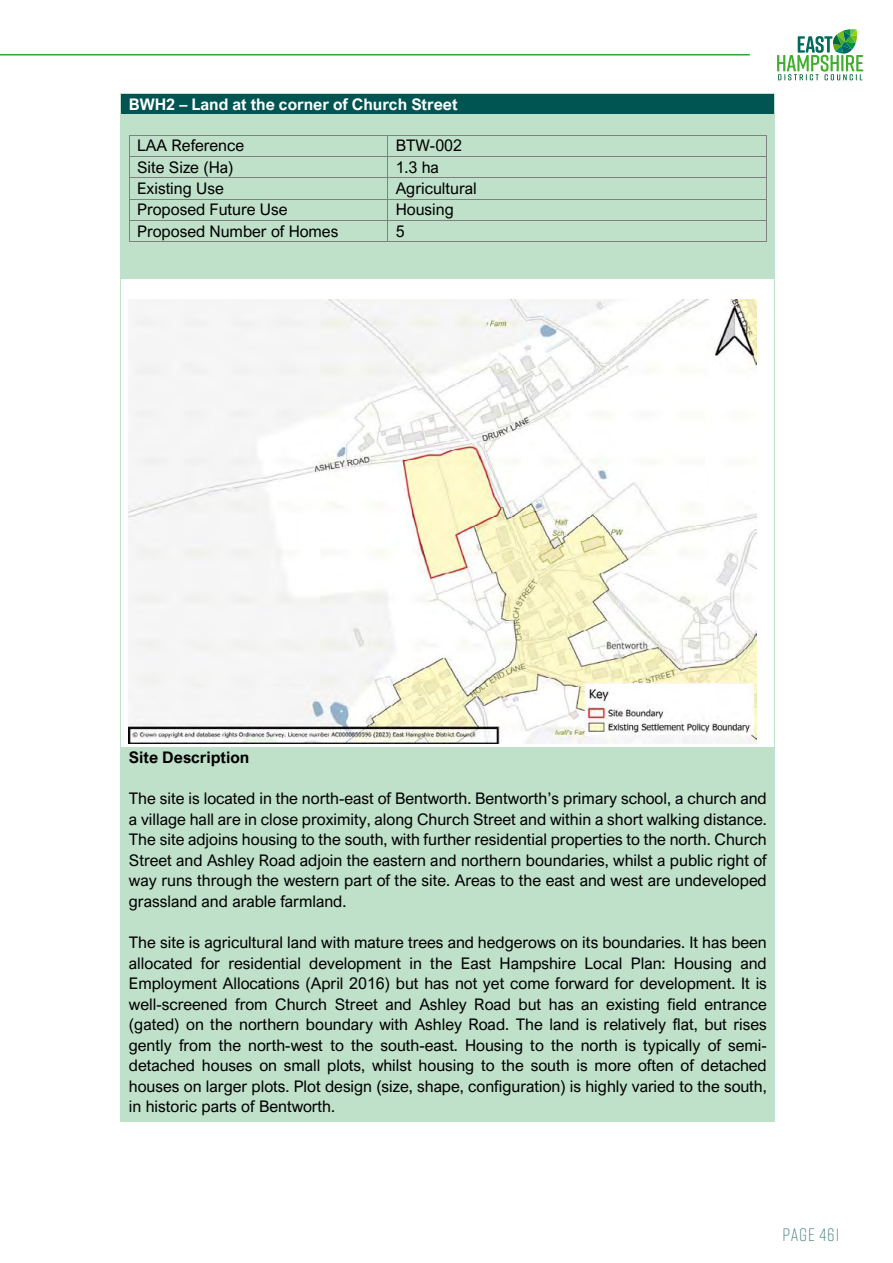
<style>
.page{position:relative;width:893px;height:1263px;background:#fff}
.page>*{position:absolute;margin:0;border:0;box-sizing:border-box;transform-origin:0 0}
.t1{font:300 18px "Rift Soft";letter-spacing:.05em;color:#4e8782}
.t2{font:16.05px/20.5px "Arial Nova";color:#000;text-align:justify}
.t3{font:700 16.05px "Arial Nova";color:#fff}
.t4{font:700 16.05px "Arial Nova";color:#000}
</style>
<div class="page">
<hr style="left:0;top:54px;width:750px;height:2px;background:#31a636">
<svg style="left:777px;top:29px;width:86px;height:51px"></svg>
<div style="left:121px;top:94px;width:653px;height:20px;background:#005552"></div>
<hr style="left:121px;top:93px;width:653px;height:1px;background:#bfe0c9">
<svg style="left:774px;top:93px;width:1px;height:21px"></svg>
<div style="left:121px;top:114px;width:653px;height:165px;background:#bfe0c9"></div>
<hr style="left:130px;top:135px;width:258px;height:1px;background:#808080">
<hr style="left:388px;top:135px;width:378px;height:1px;background:#808080">
<hr style="left:130px;top:156px;width:258px;height:1px;background:#808080">
<hr style="left:388px;top:156px;width:378px;height:1px;background:#808080">
<hr style="left:130px;top:178px;width:258px;height:1px;background:#808080">
<hr style="left:388px;top:178px;width:378px;height:1px;background:#808080">
<hr style="left:130px;top:199px;width:258px;height:1px;background:#808080">
<hr style="left:388px;top:199px;width:378px;height:1px;background:#808080">
<hr style="left:130px;top:220px;width:258px;height:1px;background:#808080">
<hr style="left:388px;top:220px;width:378px;height:1px;background:#808080">
<svg style="left:129px;top:135px;width:1px;height:107px"></svg>
<hr style="left:130px;top:242px;width:258px;height:1px;background:#808080">
<hr style="left:388px;top:242px;width:378px;height:1px;background:#808080">
<svg style="left:766px;top:135px;width:1px;height:107px"></svg>
<hr style="left:774px;top:114px;width:1px;height:165px;background:#bfe0c9">
<hr style="left:121px;top:279px;width:1px;height:468px;background:#bfe0c9">
<hr style="left:774px;top:279px;width:1px;height:468px;background:#bfe0c9">
<div style="left:121px;top:747px;width:653px;height:374px;background:#bfe0c9"></div>
<hr style="left:121px;top:1121px;width:653px;height:1px;background:#bfe0c9">
<hr style="left:774px;top:747px;width:1px;height:374px;background:#bfe0c9">
<img style="left:129px;top:299px;width:628px;height:444px">
<p class="t3" style="left:129px;top:94px;width:330px">BWH2 – Land at the corner of Church Street</p>
<p class="t2" style="left:137px;top:135px;width:109px">LAA Reference</p>
<p class="t2" style="left:396px;top:135px;width:68px">BTW-002</p>
<p class="t2" style="left:137px;top:157px;width:98px">Site Size (Ha)</p>
<p class="t2" style="left:396px;top:157px;width:45px">1.3 ha</p>
<p class="t2" style="left:137px;top:178px;width:88px">Existing Use</p>
<p class="t2" style="left:396px;top:178px;width:82px">Agricultural</p>
<p class="t2" style="left:137px;top:199px;width:152px">Proposed Future Use</p>
<p class="t2" style="left:396px;top:199px;width:60px">Housing</p>
<p class="t2" style="left:137px;top:221px;width:203px">Proposed Number of Homes</p>
<p class="t2" style="left:396px;top:221px;width:10px">5</p>
<p class="t4" style="left:129px;top:748px;width:122px">Site Description</p>
<p class="t2" style="left:129px;top:788px;width:639px">The site is located in the north-east of Bentworth. Bentworth’s primary school, a church and a village hall are in close proximity, along Church Street and within a short walking distance.<br>The site adjoins housing to the south, with further residential properties to the north. Church Street and Ashley Road adjoin the eastern and northern boundaries, whilst a public right of way runs through the western part of the site. Areas to the east and west are undeveloped grassland and arable farmland.</p>
<p class="t2" style="left:129px;top:932px;width:639px">The site is agricultural land with mature trees and hedgerows on its boundaries. It has been allocated for residential development in the East Hampshire Local Plan: Housing and Employment Allocations (April 2016) but has not yet come forward for development. It is well-screened from Church Street and Ashley Road but has an existing field entrance (gated) on the northern boundary with Ashley Road. The land is relatively flat, but rises gently from the north-west to the south-east. Housing to the north is typically of semi&shy;detached houses on small plots, whilst housing to the south is more often of detached houses on larger plots. Plot design (size, shape, configuration) is highly varied to the south, in historic parts of Bentworth.</p>
<p class="t1" style="left:782px;top:1222px;width:58px">Page 461</p>
</div>
